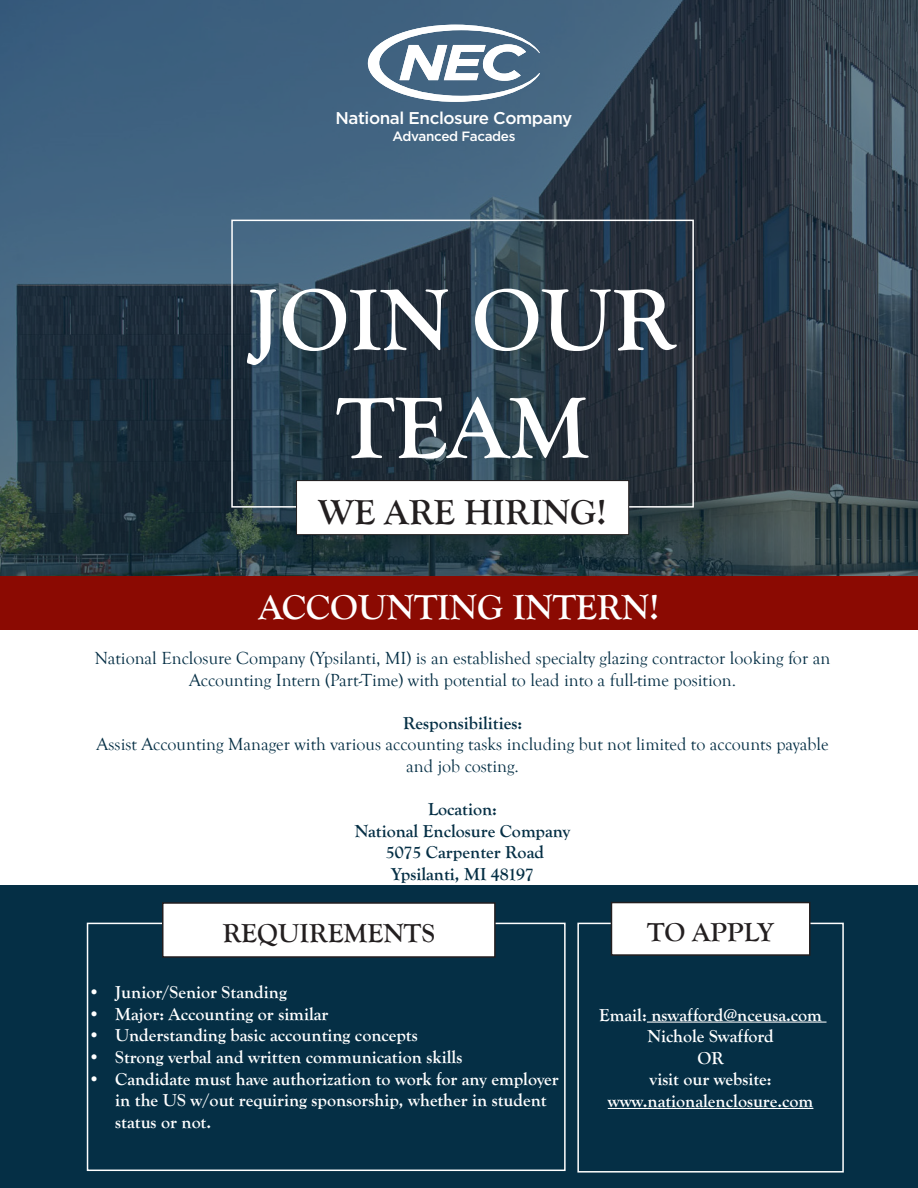
<style>
.page{position:relative;width:918px;height:1188px;background:#fff}
.page>*{position:absolute;margin:0;border:0;box-sizing:border-box;transform-origin:0 0}
.t1{font:700 90px/108px "Goudy Old Style T";color:#fff;text-align:center}
.t2{font:700 36px "Goudy Old Style T";color:#fff}
.t3{font:700 36px "Goudy Old Style T";color:#231f20}
.t4{font:700 27px "Goudy Old Style T";color:#231f20}
.t5{font:700 18px/21.6px "Goudy Old Style T";color:#fff}
.t6{font:18px/21.6px "Goudy Old Style T";color:#052f45;text-align:center}
.t7{font:700 18px "Goudy Old Style T";color:#052f45}
.t8{font:500 17.1px "Gotham";letter-spacing:-.025em;color:#fff}
.t9{font:500 13.5px "Gotham";letter-spacing:-.025em;color:#fff}
</style>
<div class="page">
<div style="left:0;top:886px;width:918px;height:302px;background:#052f45"></div>
<div style="left:0;top:576px;width:918px;height:54px;background:#8b0a02"></div>
<hr style="left:647px;top:1022px;width:180px;height:1px;background:#fff">
<hr style="left:608px;top:1108px;width:205px;height:1px;background:#fff">
<div style="left:577px;top:923px;width:267px;height:250px;border:2px solid #fff"></div>
<div style="left:87px;top:923px;width:479px;height:248px;border:2px solid #fff"></div>
<div style="left:163px;top:903px;width:332px;height:54px;background:#fff"></div>
<div style="left:162px;top:902px;width:334px;height:56px;border:2px solid #231f20"></div>
<div style="left:611px;top:903px;width:199px;height:52px;background:#fff"></div>
<div style="left:611px;top:902px;width:200px;height:54px;border:2px solid #231f20"></div>
<svg style="left:0;top:0;width:918px;height:576px;background:#304555"></svg>
<svg style="left:368px;top:25px;width:172px;height:77px"></svg>
<div style="left:231px;top:220px;width:463px;height:288px;border:2px solid #fff"></div>
<div style="left:297px;top:481px;width:332px;height:54px;background:#fff"></div>
<div style="left:296px;top:480px;width:333px;height:55px;border:1px solid #231f20"></div>
<p class="t8" style="left:335px;top:107px;width:238px">National Enclosure Company</p>
<p class="t9" style="left:393px;top:127px;width:124px">Advanced Facades</p>
<p class="t1" style="left:250px;top:268px;width:427px">JOIN OUR<br>TEAM</p>
<p class="t3" style="left:319px;top:492px;width:290px">WE ARE HIRING!</p>
<p class="t2" style="left:259px;top:587px;width:402px">ACCOUNTING INTERN!</p>
<p class="t6" style="left:95px;top:648px;width:737px">National Enclosure Company (Ypsilanti, MI) is an established specialty glazing contractor looking for an<br>Accounting Intern (Part-Time) with potential to lead into a full-time position.</p>
<p class="t7" style="left:403px;top:713px;width:121px">Responsibilities:</p>
<p class="t6" style="left:97px;top:734px;width:734px">Assist Accounting Manager with various accounting tasks including but not limited to accounts payable and job costing.</p>
<p class="t7" style="left:428px;top:799px;width:71px">Location:</p>
<p class="t7" style="left:355px;top:821px;width:217px">National Enclosure Company</p>
<p class="t7" style="left:386px;top:842px;width:160px">5075 Carpenter Road</p>
<p class="t7" style="left:391px;top:864px;width:144px">Ypsilanti, MI 48197</p>
<p class="t4" style="left:223px;top:918px;width:214px">REQUIREMENTS</p>
<p class="t4" style="left:647px;top:917px;width:128px">TO APPLY</p>
<p class="t5" style="left:88px;top:982px;width:200px">• Junior/Senior Standing</p>
<p class="t5" style="left:88px;top:1003px;width:242px">• Major: Accounting or similar</p>
<p class="t5" style="left:88px;top:1025px;width:331px">• Understanding basic accounting concepts</p>
<p class="t5" style="left:88px;top:1046px;width:376px">• Strong verbal and written communication skills</p>
<p class="t5" style="left:115px;top:1068px;width:445px;text-indent:-27px">• Candidate must have authorization to work for any employer in the US w/out requiring sponsorship, whether in student status or not.</p>
<p class="t5" style="left:599px;top:1004px;width:224px">Email: nswafford@nceusa.com</p>
<p class="t5" style="left:647px;top:1026px;width:128px">Nichole Swafford</p>
<p class="t5" style="left:697px;top:1047px;width:28px">OR</p>
<p class="t5" style="left:650px;top:1069px;width:123px">visit our website:</p>
<p class="t5" style="left:608px;top:1090px;width:207px">www.nationalenclosure.com</p>
</div>
